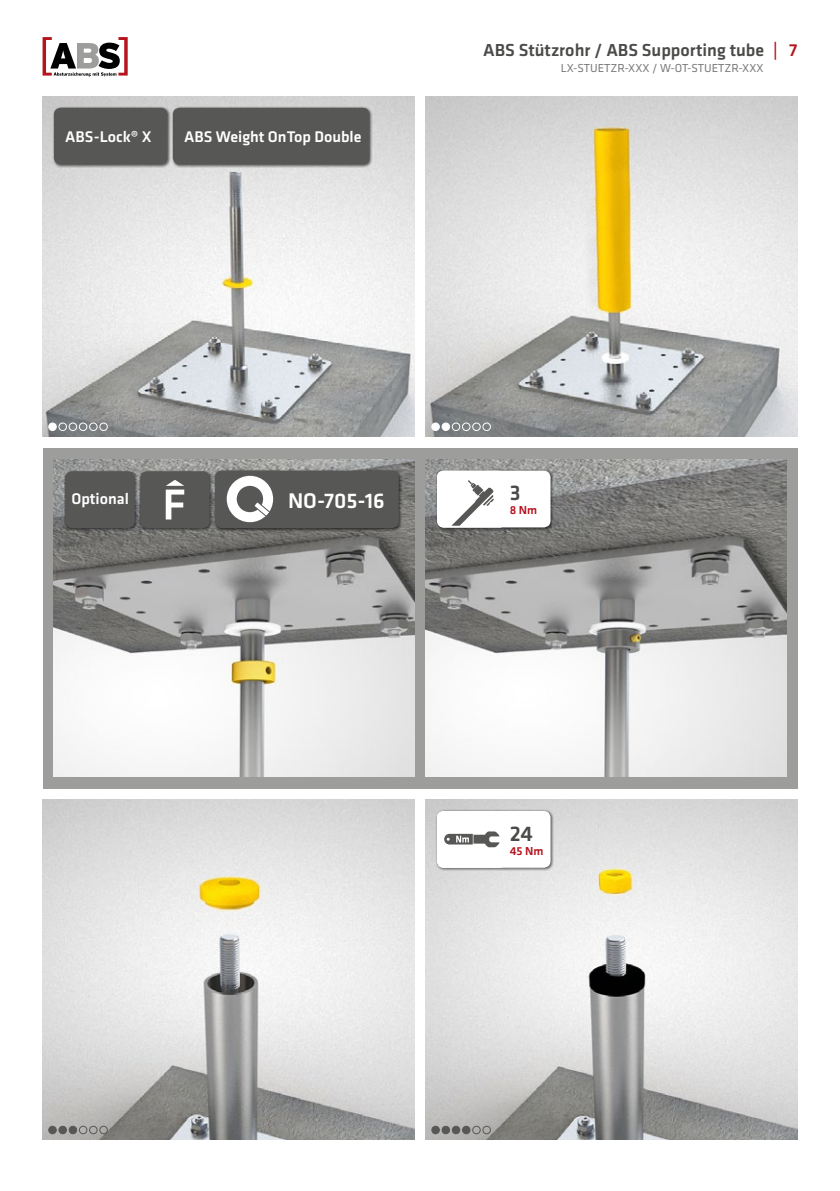
<style>
.page{position:relative;width:840px;height:1191px;background:#fff}
.page>*{position:absolute;margin:0;border:0;box-sizing:border-box;transform-origin:0 0}
.t1{font:500 22px "Klavika Basic";color:#fff}
.t2{font:500 22px "Klavika Basic";color:#4a4a49}
.t3{font:500 18px "Klavika Basic";color:#4a4a49}
.t4{font:500 16px "Klavika Basic";color:#fff}
.t5{font:12px "Klavika Basic";color:#7c7b7b}
.t6{font:500 12px "Klavika Basic";color:#b5131d}
.s1{color:#b5131d}
</style>
<div class="page">
<svg style="left:43px;top:37px;width:85px;height:39px"></svg>
<div style="left:43px;top:448px;width:754px;height:340px;background:#9d9d9c"></div>
<img style="left:54px;top:459px;width:360px;height:318px">
<div style="left:64px;top:469px;width:74px;height:62px;background:#000;opacity:.6"></div>
<div style="left:65px;top:471px;width:70px;height:57px;background:#575756;border-radius:7px"></div>
<div style="left:138px;top:469px;width:75px;height:62px;background:#000;opacity:.6"></div>
<div style="left:140px;top:471px;width:70px;height:57px;background:#575756;border-radius:7px"></div>
<svg style="left:166px;top:480px;width:18px;height:39px"></svg>
<div style="left:214px;top:469px;width:188px;height:63px;background:#000;opacity:.6"></div>
<div style="left:215px;top:471px;width:183px;height:57px;background:#575756;border-radius:7px"></div>
<div style="left:226px;top:476px;width:47px;height:46px;border:10px solid #fff;border-radius:50%"></div>
<svg style="left:252px;top:500px;width:19px;height:18px"></svg>
<img style="left:425px;top:459px;width:360px;height:318px">
<div style="left:435px;top:469px;width:118px;height:62px;background:#000;opacity:.6"></div>
<div style="left:437px;top:471px;width:113px;height:56px;background:#fff;border-radius:7px"></div>
<svg style="left:437px;top:471px;width:57px;height:56px"></svg>
<img style="left:43px;top:96px;width:371px;height:341px">
<img style="left:425px;top:96px;width:372px;height:341px">
<img style="left:43px;top:799px;width:371px;height:341px">
<img style="left:425px;top:799px;width:372px;height:341px">
<div style="left:431px;top:1126px;width:8px;height:7px;background:#575756;border-radius:50%"></div>
<div style="left:431px;top:1125px;width:8px;height:9px;border:1px solid #575756;border-radius:50%"></div>
<div style="left:442px;top:1126px;width:7px;height:7px;background:#575756;border-radius:50%"></div>
<div style="left:441px;top:1125px;width:9px;height:9px;border:1px solid #575756;border-radius:50%"></div>
<div style="left:452px;top:1126px;width:7px;height:7px;background:#575756;border-radius:50%"></div>
<div style="left:451px;top:1125px;width:9px;height:9px;border:1px solid #575756;border-radius:50%"></div>
<div style="left:462px;top:1126px;width:7px;height:7px;background:#575756;border-radius:50%"></div>
<div style="left:461px;top:1125px;width:9px;height:9px;border:1px solid #575756;border-radius:50%"></div>
<div style="left:472px;top:1125px;width:8px;height:9px;border:1px solid #575756;border-radius:50%"></div>
<div style="left:482px;top:1125px;width:8px;height:9px;border:1px solid #575756;border-radius:50%"></div>
<div style="left:435px;top:809px;width:118px;height:62px;background:#000;opacity:.6"></div>
<div style="left:437px;top:811px;width:113px;height:56px;background:#fff;border-radius:7px"></div>
<svg style="left:437px;top:811px;width:63px;height:56px"></svg>
<div style="left:49px;top:423px;width:7px;height:7px;background:#fff;border-radius:50%"></div>
<div style="left:48px;top:422px;width:9px;height:9px;border:1px solid #fff;border-radius:50%"></div>
<div style="left:58px;top:422px;width:9px;height:9px;border:1px solid #fff;border-radius:50%"></div>
<div style="left:69px;top:422px;width:8px;height:9px;border:1px solid #fff;border-radius:50%"></div>
<div style="left:79px;top:422px;width:8px;height:9px;border:1px solid #fff;border-radius:50%"></div>
<div style="left:89px;top:422px;width:9px;height:9px;border:1px solid #fff;border-radius:50%"></div>
<div style="left:99px;top:422px;width:9px;height:9px;border:1px solid #fff;border-radius:50%"></div>
<div style="left:431px;top:423px;width:8px;height:7px;background:#fff;border-radius:50%"></div>
<div style="left:431px;top:422px;width:8px;height:9px;border:1px solid #fff;border-radius:50%"></div>
<div style="left:442px;top:423px;width:7px;height:7px;background:#fff;border-radius:50%"></div>
<div style="left:441px;top:422px;width:9px;height:9px;border:1px solid #fff;border-radius:50%"></div>
<div style="left:451px;top:422px;width:9px;height:9px;border:1px solid #fff;border-radius:50%"></div>
<div style="left:461px;top:422px;width:9px;height:9px;border:1px solid #fff;border-radius:50%"></div>
<div style="left:472px;top:422px;width:8px;height:9px;border:1px solid #fff;border-radius:50%"></div>
<div style="left:482px;top:422px;width:8px;height:9px;border:1px solid #fff;border-radius:50%"></div>
<div style="left:49px;top:1126px;width:7px;height:7px;background:#575756;border-radius:50%"></div>
<div style="left:48px;top:1125px;width:9px;height:9px;border:1px solid #575756;border-radius:50%"></div>
<div style="left:59px;top:1126px;width:7px;height:7px;background:#575756;border-radius:50%"></div>
<div style="left:58px;top:1125px;width:9px;height:9px;border:1px solid #575756;border-radius:50%"></div>
<div style="left:69px;top:1126px;width:8px;height:7px;background:#575756;border-radius:50%"></div>
<div style="left:69px;top:1125px;width:8px;height:9px;border:1px solid #575756;border-radius:50%"></div>
<div style="left:79px;top:1125px;width:8px;height:9px;border:1px solid #575756;border-radius:50%"></div>
<div style="left:89px;top:1125px;width:9px;height:9px;border:1px solid #575756;border-radius:50%"></div>
<div style="left:99px;top:1125px;width:9px;height:9px;border:1px solid #575756;border-radius:50%"></div>
<div style="left:53px;top:106px;width:118px;height:62px;background:#000;opacity:.6"></div>
<div style="left:54px;top:108px;width:113px;height:56px;background:#575756;border-radius:7px"></div>
<div style="left:171px;top:106px;width:201px;height:62px;background:#000;opacity:.6"></div>
<div style="left:173px;top:108px;width:196px;height:56px;background:#575756;border-radius:7px"></div>
<p class="t4" style="left:65px;top:126px;width:88px">ABS-Lock® X</p>
<p class="t4" style="left:184px;top:126px;width:179px">ABS Weight OnTop Double</p>
<p class="t3" style="left:483px;top:38px;width:315px">ABS Stützrohr / ABS Supporting tube <span class="s1">| 7</span></p>
<p class="t5" style="left:560px;top:60px;width:204px">LX-STUETZR-XXX / W-OT-STUETZR-XXX</p>
<p class="t4" style="left:71px;top:487px;width:59px">Optional</p>
<h1 class="t1" style="left:288px;top:485px;width:98px">NO-705-16</h1>
<h1 class="t2" style="left:509px;top:478px;width:12px">3</h1>
<p class="t6" style="left:509px;top:502px;width:29px">8 Nm</p>
<h1 class="t2" style="left:509px;top:818px;width:25px">24</h1>
<p class="t6" style="left:509px;top:842px;width:35px">45 Nm</p>
</div>
